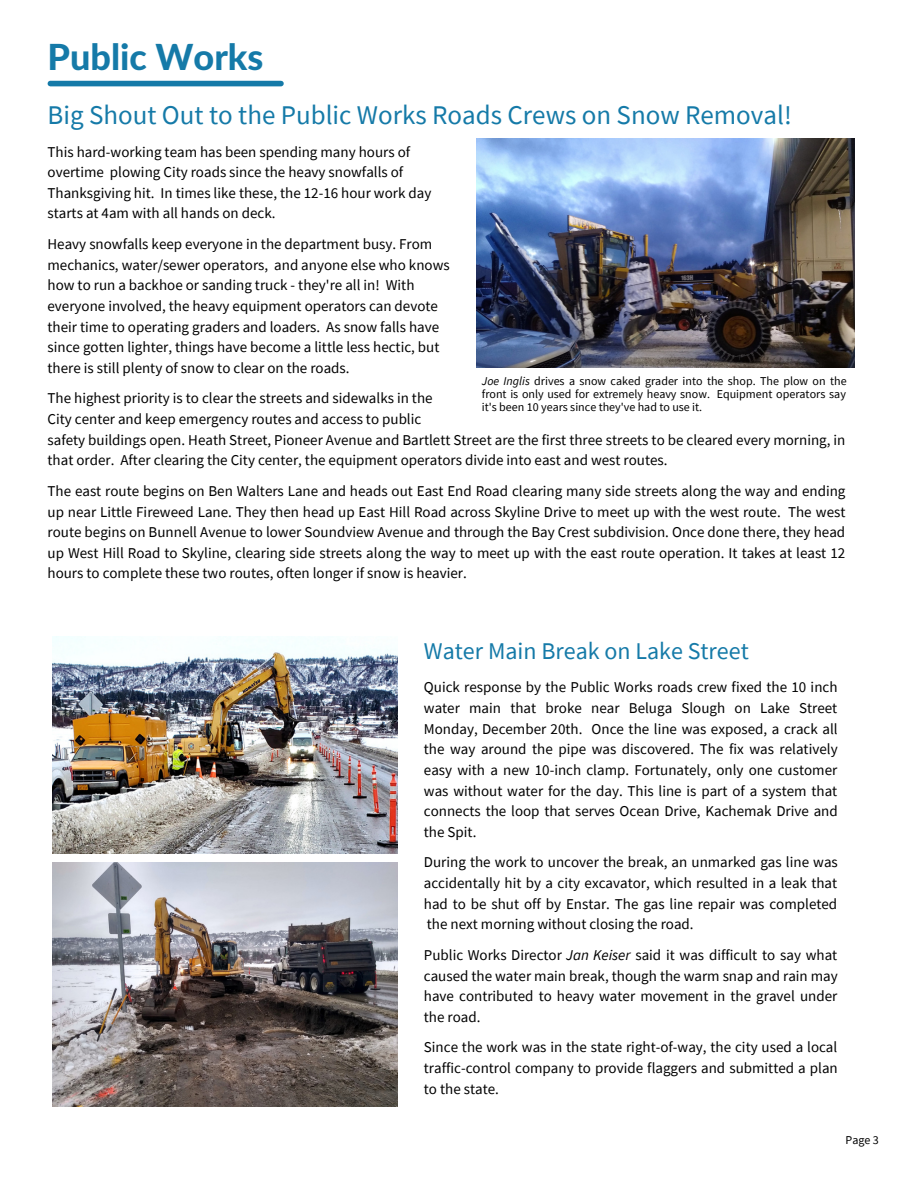
<style>
.page{position:relative;width:918px;height:1188px;background:#fff}
.page>*{position:absolute;margin:0;border:0;box-sizing:border-box;transform-origin:0 0}
.t1{font:800 36px "Lato Latin";color:#157aa8}
.t2{font:27px "Source Sans Pro";color:#157aa8}
.t3{font:24px "Source Sans Pro";color:#157aa8}
.t4{font:15px/20.5px "Source Sans Pro";color:#000;text-align:justify}
.t5{font:12px/13px "Source Sans Pro";color:#000;text-align:justify}
.s1{font-style:italic}
</style>
<div class="page">
<div style="left:50px;top:81px;width:231px;height:5px;background:#157aa8"></div>
<img style="left:476px;top:138px;width:378px;height:230px">
<img style="left:53px;top:862px;width:344px;height:245px">
<img style="left:53px;top:636px;width:344px;height:217px">
<p class="t1" style="left:48px;top:41px;width:217px">Public Works</p>
<p class="t2" style="left:48px;top:97px;width:746px">Big Shout Out to the Public Works Roads Crews on Snow Removal!</p>
<p class="t4" style="left:48px;top:141px;width:364px">This hard-working team has been spending many hours of</p>
<p class="t4" style="left:48px;top:162px;width:357px">overtime plowing City roads since the heavy snowfalls of</p>
<p class="t4" style="left:48px;top:182px;width:385px">Thanksgiving hit. In times like these, the 12-16 hour work day</p>
<p class="t4" style="left:48px;top:203px;width:230px">starts at 4am with all hands on deck.</p>
<p class="t4" style="left:48px;top:233px;width:386px">Heavy snowfalls keep everyone in the department busy. From</p>
<p class="t4" style="left:48px;top:254px;width:404px">mechanics, water/sewer operators, and anyone else who knows</p>
<p class="t4" style="left:48px;top:275px;width:368px">how to run a backhoe or sanding truck - they're all in! With</p>
<p class="t4" style="left:48px;top:295px;width:392px">everyone involved, the heavy equipment operators can devote</p>
<p class="t4" style="left:48px;top:316px;width:393px">their time to operating graders and loaders. As snow falls have</p>
<p class="t4" style="left:48px;top:337px;width:393px">since gotten lighter, things have become a little less hectic, but</p>
<p class="t4" style="left:48px;top:357px;width:304px">there is still plenty of snow to clear on the roads.</p>
<p class="t4" style="left:48px;top:388px;width:387px">The highest priority is to clear the streets and sidewalks in the</p>
<p class="t4" style="left:48px;top:408px;width:375px">City center and keep emergency routes and access to public</p>
<p class="t4" style="left:48px;top:429px;width:799px">safety buildings open. Heath Street, Pioneer Avenue and Bartlett Street are the first three streets to be cleared every morning, in that order. After clearing the City center, the equipment operators divide into east and west routes.</p>
<p class="t4" style="left:48px;top:480px;width:799px">The east route begins on Ben Walters Lane and heads out East End Road clearing many side streets along the way and ending up near Little Fireweed Lane. They then head up East Hill Road across Skyline Drive to meet up with the west route. The west route begins on Bunnell Avenue to lower Soundview Avenue and through the Bay Crest subdivision. Once done there, they head up West Hill Road to Skyline, clearing side streets along the way to meet up with the east route operation. It takes at least 12 hours to complete these two routes, often longer if snow is heavier.</p>
<p class="t5" style="left:482px;top:374px;width:366px"><span class="s1">Joe Inglis</span> drives a snow caked grader into the shop. The plow on the front is only used for extremely heavy snow. Equipment operators say it's been 10 years since they've had to use it.</p>
<p class="t3" style="left:424px;top:635px;width:326px">Water Main Break on Lake Street</p>
<p class="t4" style="left:424px;top:677px;width:415px">Quick response by the Public Works roads crew fixed the 10 inch water main that broke near Beluga Slough on Lake Street Monday, December 20th. Once the line was exposed, a crack all the way around the pipe was discovered. The fix was relatively easy with a new 10-inch clamp. Fortunately, only one customer was without water for the day. This line is part of a system that connects the loop that serves Ocean Drive, Kachemak Drive and the Spit.</p>
<p class="t4" style="left:424px;top:852px;width:415px">During the work to uncover the break, an unmarked gas line was accidentally hit by a city excavator, which resulted in a leak that had to be shut off by Enstar. The gas line repair was completed the next morning without closing the road.</p>
<p class="t4" style="left:424px;top:944px;width:415px">Public Works Director <span class="s1">Jan Keiser</span> said it was difficult to say what caused the water main break, though the warm snap and rain may have contributed to heavy water movement in the gravel under the road.</p>
<p class="t4" style="left:424px;top:1037px;width:415px">Since the work was in the state right-of-way, the city used a local traffic-control company to provide flaggers and submitted a plan to the state.</p>
<p class="t5" style="left:846px;top:1133px;width:35px">Page 3</p>
</div>
